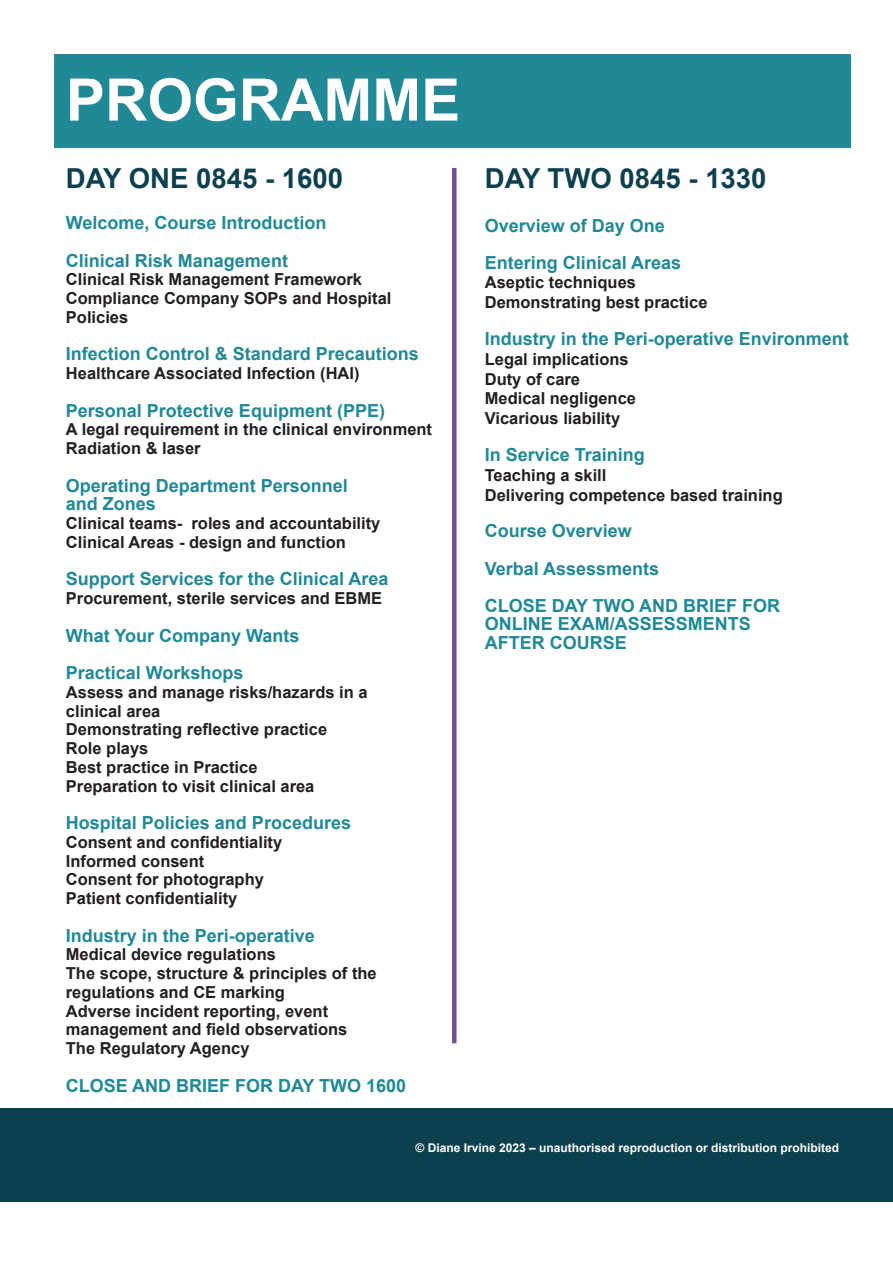
<style>
.page{position:relative;width:893px;height:1263px;background:#fff}
.page>*{position:absolute;margin:0;border:0;box-sizing:border-box;transform-origin:0 0}
.t1{font:700 58.65px "Arial";color:#fff}
.t2{font:700 27.6px "Arial";color:#0d404e}
.t3{font:700 18px "Arial";color:#218896}
.t4{font:700 16.5px/18.8px "Arial";color:#231f20}
.t5{font:700 12px "Arial";color:#fff}
</style>
<div class="page">
<div style="left:0;top:1108px;width:893px;height:93px;background:#0d404e"></div>
<hr style="left:452px;top:168px;width:4px;height:875px;background:#714e9f">
<div style="left:54px;top:54px;width:796px;height:93px;background:#218896"></div>
<p class="t1" style="left:66px;top:61px;width:396px">PROGRAMME</p>
<p class="t2" style="left:66px;top:160px;width:279px">DAY ONE 0845 - 1600</p>
<p class="t3" style="left:66px;top:211px;width:262px">Welcome, Course Introduction</p>
<p class="t3" style="left:66px;top:248px;width:224px">Clinical Risk Management</p>
<p class="t4" style="left:66px;top:271px;width:298px">Clinical Risk Management Framework</p>
<p class="t4" style="left:66px;top:289px;width:327px">Compliance Company SOPs and Hospital<br>Policies</p>
<p class="t3" style="left:66px;top:342px;width:355px">Infection Control &amp; Standard Precautions</p>
<p class="t4" style="left:66px;top:364px;width:295px">Healthcare Associated Infection (HAI)</p>
<p class="t3" style="left:66px;top:398px;width:321px">Personal Protective Equipment (PPE)</p>
<p class="t4" style="left:66px;top:421px;width:368px">A legal requirement in the clinical environment</p>
<p class="t4" style="left:66px;top:439px;width:136px">Radiation &amp; laser</p>
<p class="t3" style="left:66px;top:473px;width:284px">Operating Department Personnel</p>
<p class="t3" style="left:66px;top:492px;width:92px">and Zones</p>
<p class="t4" style="left:66px;top:514px;width:316px">Clinical teams- roles and accountability</p>
<p class="t4" style="left:66px;top:533px;width:281px">Clinical Areas - design and function</p>
<p class="t3" style="left:66px;top:567px;width:324px">Support Services for the Clinical Area</p>
<p class="t4" style="left:66px;top:589px;width:318px">Procurement, sterile services and EBME</p>
<p class="t3" style="left:66px;top:623px;width:235px">What Your Company Wants</p>
<p class="t3" style="left:66px;top:661px;width:179px">Practical Workshops</p>
<p class="t4" style="left:66px;top:683px;width:303px">Assess and manage risks/hazards in a</p>
<p class="t4" style="left:66px;top:702px;width:96px">clinical area</p>
<p class="t4" style="left:66px;top:721px;width:263px">Demonstrating reflective practice</p>
<p class="t4" style="left:66px;top:739px;width:84px">Role plays</p>
<p class="t4" style="left:66px;top:758px;width:193px">Best practice in Practice</p>
<p class="t4" style="left:66px;top:777px;width:250px">Preparation to visit clinical area</p>
<p class="t3" style="left:66px;top:811px;width:287px">Hospital Policies and Procedures</p>
<p class="t4" style="left:66px;top:833px;width:218px">Consent and confidentiality</p>
<p class="t4" style="left:66px;top:852px;width:140px">Informed consent</p>
<p class="t4" style="left:66px;top:871px;width:199px">Consent for photography</p>
<p class="t4" style="left:66px;top:889px;width:173px">Patient confidentiality</p>
<p class="t3" style="left:66px;top:923px;width:251px">Industry in the Peri-operative</p>
<p class="t4" style="left:66px;top:946px;width:211px">Medical device regulations</p>
<p class="t4" style="left:66px;top:964px;width:312px">The scope, structure &amp; principles of the</p>
<p class="t4" style="left:66px;top:983px;width:221px">regulations and CE marking</p>
<p class="t4" style="left:66px;top:1002px;width:264px">Adverse incident reporting, event</p>
<p class="t4" style="left:66px;top:1021px;width:283px">management and field observations</p>
<p class="t4" style="left:66px;top:1039px;width:185px">The Regulatory Agency</p>
<p class="t3" style="left:66px;top:1073px;width:342px">CLOSE AND BRIEF FOR DAY TWO 1600</p>
<p class="t2" style="left:485px;top:160px;width:283px">DAY TWO 0845 - 1330</p>
<p class="t3" style="left:485px;top:214px;width:182px">Overview of Day One</p>
<p class="t3" style="left:485px;top:250px;width:198px">Entering Clinical Areas</p>
<p class="t4" style="left:485px;top:274px;width:153px">Aseptic techniques</p>
<p class="t4" style="left:485px;top:294px;width:224px">Demonstrating best practice</p>
<p class="t3" style="left:485px;top:327px;width:366px">Industry in the Peri-operative Environment</p>
<p class="t4" style="left:485px;top:350px;width:145px">Legal implications</p>
<p class="t4" style="left:485px;top:370px;width:97px">Duty of care</p>
<p class="t4" style="left:485px;top:390px;width:153px">Medical negligence</p>
<p class="t4" style="left:485px;top:410px;width:137px">Vicarious liability</p>
<p class="t3" style="left:485px;top:443px;width:162px">In Service Training</p>
<p class="t4" style="left:485px;top:466px;width:123px">Teaching a skill</p>
<p class="t4" style="left:485px;top:486px;width:300px">Delivering competence based training</p>
<p class="t3" style="left:485px;top:519px;width:149px">Course Overview</p>
<p class="t3" style="left:485px;top:557px;width:176px">Verbal Assessments</p>
<p class="t3" style="left:485px;top:593px;width:297px">CLOSE DAY TWO AND BRIEF FOR</p>
<p class="t3" style="left:485px;top:612px;width:268px">ONLINE EXAM/ASSESSMENTS</p>
<p class="t3" style="left:485px;top:631px;width:144px">AFTER COURSE</p>
<p class="t5" style="left:416px;top:1140px;width:425px">© Diane Irvine 2023 – unauthorised reproduction or distribution prohibited</p>
</div>
